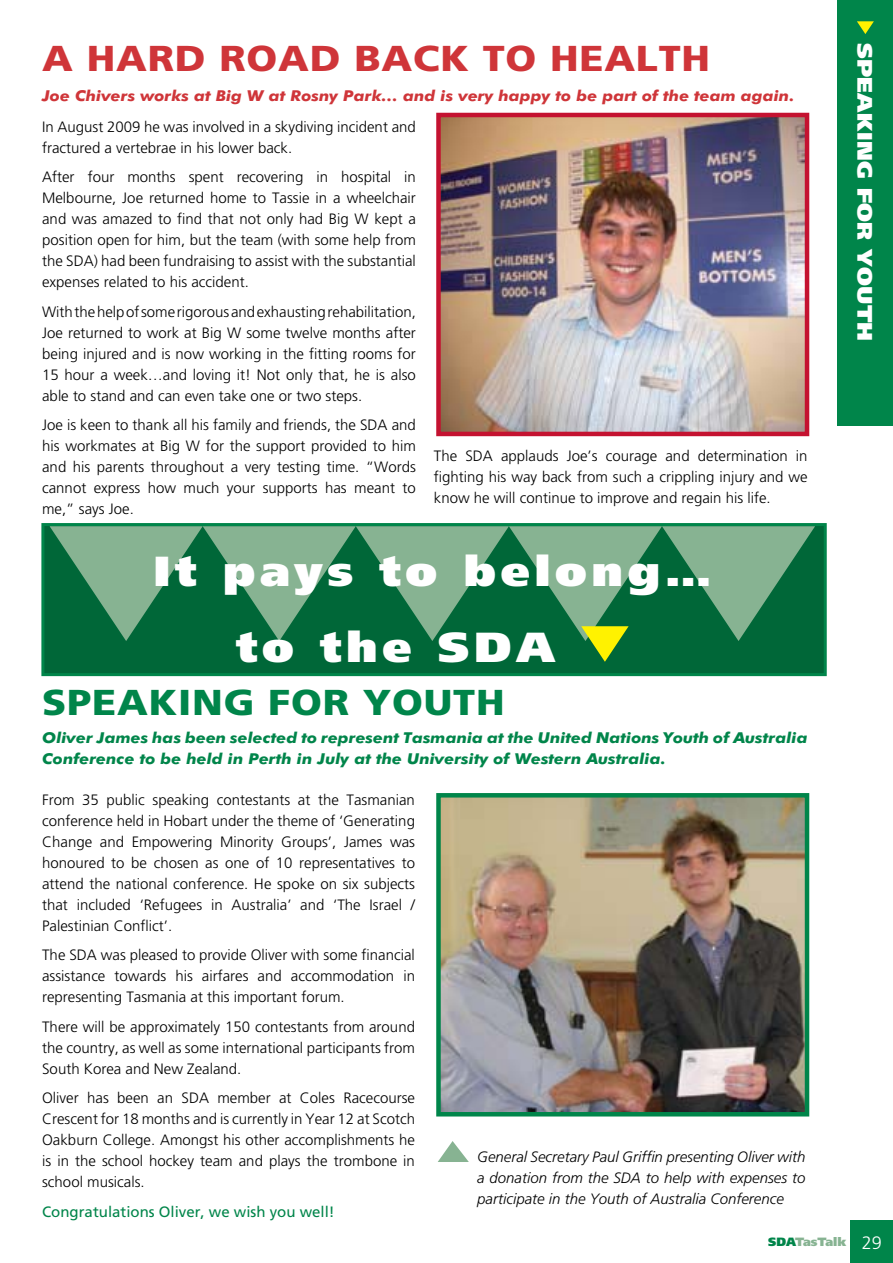
<style>
.page{position:relative;width:893px;height:1263px;background:#fff}
.page>*{position:absolute;margin:0;border:0;box-sizing:border-box;transform-origin:0 0}
.t1{font:900 42px/76.1px "Frutiger";letter-spacing:.1em;color:#fff;scale:1.1 1}
.t2{font:900 36px "Frutiger";letter-spacing:.02em;color:#cf3539;scale:1.1 1}
.t3{font:900 36px "Frutiger";letter-spacing:.02em;color:#00854a;scale:1.1 1}
.t4{font:900 21px "Frutiger";letter-spacing:.01em;color:#fff;scale:1.1 1}
.t5{font:300 15px/21px "Frutiger";color:#000;text-align:justify}
.t6{font:italic 700 15px/21px "Futura BT";color:#00854a;scale:1.1 1}
.t7{font:italic 300 15px/21px "Frutiger";color:#000;text-align:justify}
.t8{font:italic 700 15px "Futura BT";color:#cf3539;scale:1.1 1}
.t9{font:15px "Frutiger";color:#00854a}
.t10{font:900 12px "Frutiger";color:#87b392}
.s1{color:#00854a}
.s2{font-weight:300;font-size:18px;color:#fff}
</style>
<div class="page">
<div style="left:43px;top:525px;width:782px;height:150px;background:#006738"></div>
<div style="left:41px;top:523px;width:786px;height:153px;border:3px solid #00854a"></div>
<div style="left:850px;top:1220px;width:43px;height:43px;background:#00854a"></div>
<div style="left:838px;top:0;width:55px;height:425px;background:#00854a"></div>
<svg style="left:857px;top:21px;width:17px;height:13px"></svg>
<img style="left:441px;top:118px;width:363px;height:313px">
<div style="left:436px;top:113px;width:373px;height:323px;border:4px solid #c41230"></div>
<img style="left:441px;top:798px;width:363px;height:314px">
<div style="left:436px;top:793px;width:373px;height:324px;border:4px solid #00854a"></div>
<svg style="left:438px;top:1141px;width:31px;height:21px"></svg>
<svg style="left:50px;top:526px;width:765px;height:136px"></svg>
<h2 class="t2" style="left:42px;top:44px;width:609px">A HARD ROAD BACK TO HEALTH</h2>
<p class="t8" style="left:42px;top:90px;width:685px">Joe Chivers works at Big W at Rosny Park… and is very happy to be part of the team again.</p>
<p class="t5" style="left:42px;top:117px;width:375px">In August 2009 he was involved in a skydiving incident and fractured a vertebrae in his lower back.</p>
<p class="t5" style="left:42px;top:168px;width:375px">After four months spent recovering in hospital in Melbourne, Joe returned home to Tassie in a wheelchair and was amazed to find that not only had Big W kept a position open for him, but the team (with some help from the SDA) had been fundraising to assist with the substantial expenses related to his accident.</p>
<p class="t5" style="left:42px;top:302px;width:375px">With the help of some rigorous and exhausting rehabilitation, Joe returned to work at Big W some twelve months after being injured and is now working in the fitting rooms for 15 hour a week…and loving it! Not only that, he is also able to stand and can even take one or two steps.</p>
<p class="t5" style="left:42px;top:416px;width:375px">Joe is keen to thank all his family and friends, the SDA and his workmates at Big W for the support provided to him and his parents throughout a very testing time. “Words cannot express how much your supports has meant to me,” says Joe.</p>
<p class="t5" style="left:434px;top:446px;width:375px">The SDA applauds Joe’s courage and determination in fighting his way back from such a crippling injury and we know he will continue to improve and regain his life.</p>
<h1 class="t1" style="left:236px;top:536px;width:433px;text-indent:-83px">It pays to belong… to the SDA</h1>
<h2 class="t3" style="left:42px;top:688px;width:422px">SPEAKING FOR YOUTH</h2>
<p class="t6" style="left:42px;top:729px;width:697px">Oliver James has been selected to represent Tasmania at the United Nations Youth of Australia<br>Conference to be held in Perth in July at the University of Western Australia.</p>
<p class="t5" style="left:42px;top:790px;width:374px">From 35 public speaking contestants at the Tasmanian conference held in Hobart under the theme of ‘Generating Change and Empowering Minority Groups’, James was honoured to be chosen as one of 10 representatives to attend the national conference. He spoke on six subjects that included ‘Refugees in Australia’ and ‘The Israel / Palestinian Conflict’.</p>
<p class="t5" style="left:42px;top:946px;width:374px">The SDA was pleased to provide Oliver with some financial assistance towards his airfares and accommodation in representing Tasmania at this important forum.</p>
<p class="t5" style="left:42px;top:1017px;width:374px">There will be approximately 150 contestants from around the country, as well as some international participants from South Korea and New Zealand.</p>
<p class="t5" style="left:42px;top:1089px;width:374px">Oliver has been an SDA member at Coles Racecourse Crescent for 18 months and is currently in Year 12 at Scotch Oakburn College. Amongst his other accomplishments he is in the school hockey team and plays the trombone in school musicals.</p>
<p class="t9" style="left:42px;top:1206px;width:294px">Congratulations Oliver, we wish you well!</p>
<p class="t7" style="left:477px;top:1147px;width:330px">General Secretary Paul Griffin presenting Oliver with a donation from the SDA to help with expenses to participate in the Youth of Australia Conference</p>
<h3 class="t4" style="left:873px;top:43px;width:273px;rotate:90deg">SPEAKING FOR YOUTH</h3>
<p class="t10" style="left:768px;top:1237px;width:115px"><span class="s1">SDA</span>TasTalk <span class="s2">29</span></p>
</div>
